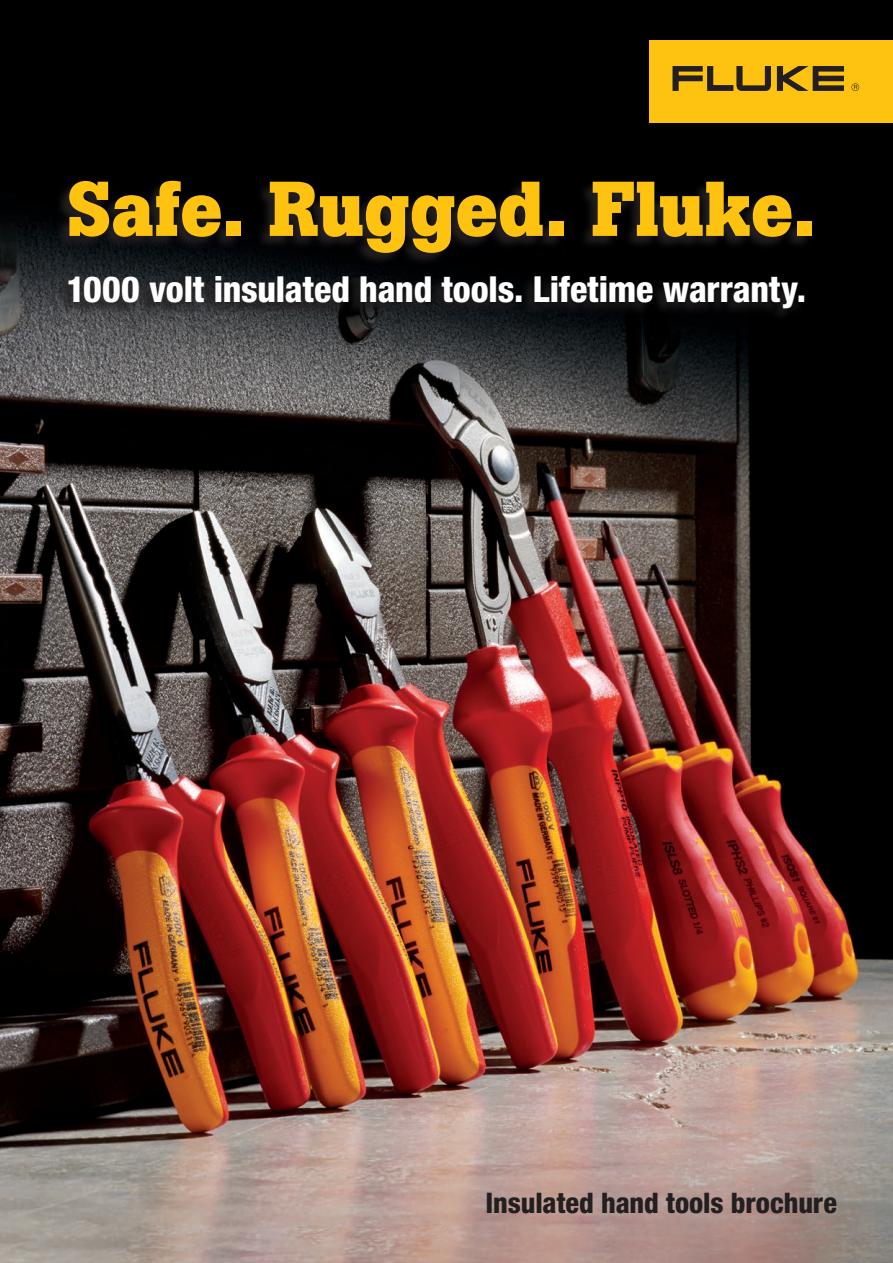
<style>
.page{position:relative;width:893px;height:1263px;background:#fff}
.page>*{position:absolute;margin:0;border:0;box-sizing:border-box;transform-origin:0 0}
.t1{font:700 76.8px "Boton Pro";letter-spacing:-.005em;color:#fec210}
.t2{font:800 condensed 35.85px "Helvetica Neue LT Pro";letter-spacing:-.005em;color:#fff}
.t3{font:800 condensed 28.35px "Helvetica Neue LT Pro";letter-spacing:-.005em;color:#231f20}
</style>
<div class="page">
<img style="left:0;top:0;width:893px;height:1263px">
<div style="left:649px;top:41px;width:244px;height:82px;background:#fec210"></div>
<svg style="left:777px;top:66px;width:67px;height:25px"></svg>
<svg style="left:672px;top:66px;width:99px;height:25px"></svg>
<svg style="left:851px;top:83px;width:8px;height:8px"></svg>
<svg style="left:54px;top:180px;width:759px;height:87px;background:#0c0b0c"></svg>
<svg style="left:54px;top:275px;width:751px;height:48px;background:#191a1b"></svg>
<p class="t1" style="left:66px;top:159px;width:752px">Safe. Rugged. Fluke.</p>
<p class="t2" style="left:66px;top:267px;width:741px">1000 volt insulated hand tools. Lifetime warranty.</p>
<p class="t3" style="left:486px;top:1185px;width:353px">Insulated hand tools brochure</p>
</div>
